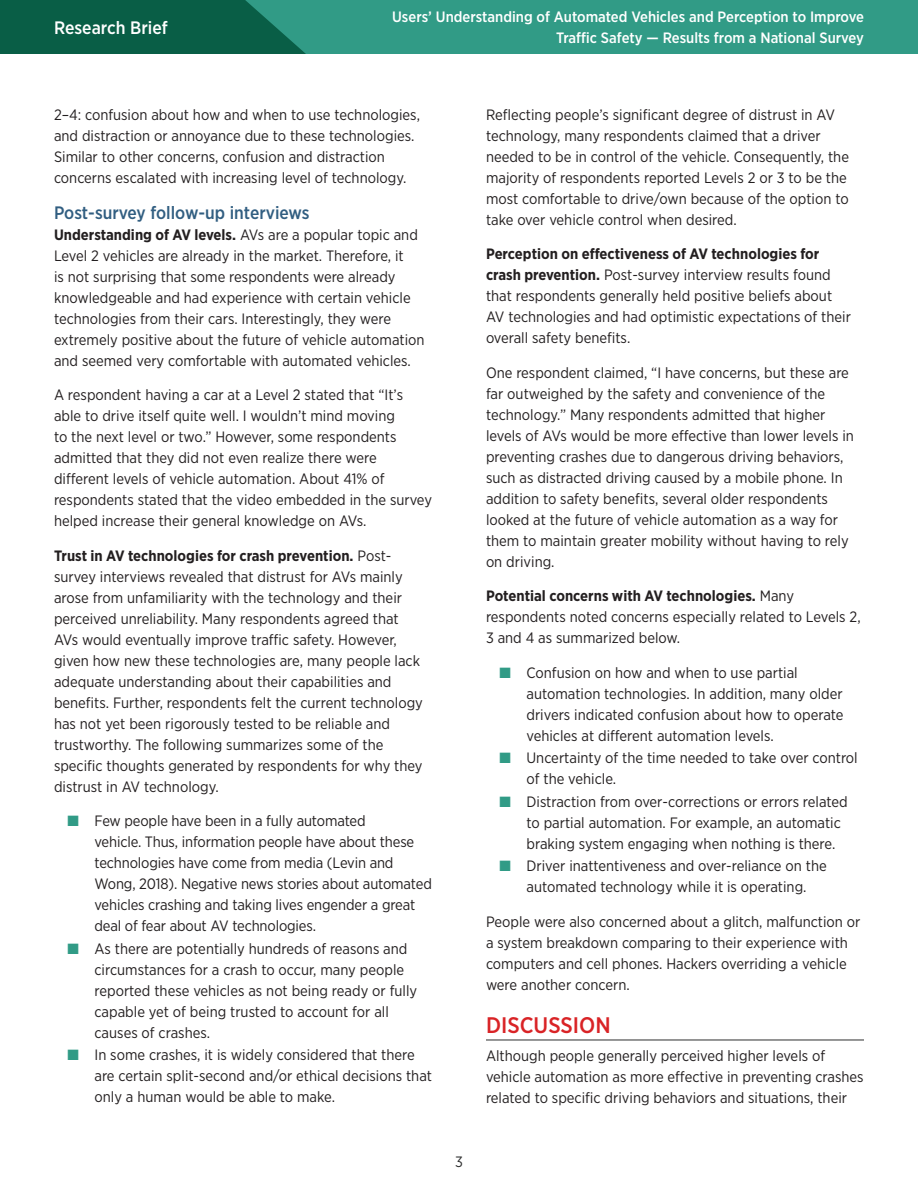
<style>
.page{position:relative;width:918px;height:1188px;background:#fff}
.page>*{position:absolute;margin:0;border:0;box-sizing:border-box;transform-origin:0 0}
.Subhead{font:500 22.5px "Gotham Narrow";color:#d92326}
.Subhead2{font:500 18px "Gotham Narrow";color:#315e81}
.t1{font:500 18px "Gotham Narrow";color:#fff}
.Body_Copy{font:15px/21px "Gotham Narrow";color:#231f20}
.t2{font:500 15px/21px "Gotham Narrow";color:#fff;text-align:right}
.t3{font:15px "Gotham Narrow";color:#2d2e2e}
.s1{font-weight:700}
.s2{color:#319b86}
</style>
<div class="page">
<div style="left:0;top:0;width:918px;height:54px;background:#319b86"></div>
<svg style="left:0;top:0;width:306px;height:54px;background:#0c634c"></svg>
<hr style="left:486px;top:1040px;width:378px;height:1px;background:#2d2e2e">
<p class="t1" style="left:54px;top:16px;width:115px">Research Brief</p>
<p class="t2" style="left:392px;top:7px;width:473px">Users’ Understanding of Automated Vehicles and Perception to Improve<br>Traffic Safety — Results from a National Survey</p>
<p class="Body_Copy" style="left:54px;top:104px;width:368px">2–4: confusion about how and when to use technologies, and distraction or annoyance due to these technologies.<br>Similar to other concerns, confusion and distraction concerns escalated with increasing level of technology.</p>
<p class="Subhead2" style="left:54px;top:201px;width:257px">Post-survey follow-up interviews</p>
<p class="Body_Copy" style="left:54px;top:224px;width:372px"><span class="s1">Understanding of AV levels.</span> AVs are a popular topic and Level 2 vehicles are already in the market. Therefore, it<br>is not surprising that some respondents were already knowledgeable and had experience with certain vehicle technologies from their cars. Interestingly, they were extremely positive about the future of vehicle automation and seemed very comfortable with automated vehicles.</p>
<p class="Body_Copy" style="left:54px;top:384px;width:380px">A respondent having a car at a Level 2 stated that “It’s able to drive itself quite well. I wouldn’t mind moving<br>to the next level or two.” However, some respondents admitted that they did not even realize there were different levels of vehicle automation. About 41% of respondents stated that the video embedded in the survey helped increase their general knowledge on AVs.</p>
<p class="Body_Copy" style="left:54px;top:545px;width:370px"><span class="s1">Trust in AV technologies for crash prevention.</span> Post&shy;survey interviews revealed that distrust for AVs mainly arose from unfamiliarity with the technology and their perceived unreliability. Many respondents agreed that AVs would eventually improve traffic safety. However, given how new these technologies are, many people lack adequate understanding about their capabilities and benefits. Further, respondents felt the current technology has not yet been rigorously tested to be reliable and trustworthy. The following summarizes some of the specific thoughts generated by respondents for why they distrust in AV technology.</p>
<p class="Body_Copy" style="left:94px;top:810px;width:339px;text-indent:-27px"><span class="s2">■</span> Few people have been in a fully automated<br>vehicle. Thus, information people have about these technologies have come from media (Levin and Wong, 2018). Negative news stories about automated vehicles crashing and taking lives engender a great deal of fear about AV technologies.</p>
<p class="Body_Copy" style="left:94px;top:938px;width:324px;text-indent:-27px"><span class="s2">■</span> As there are potentially hundreds of reasons and circumstances for a crash to occur, many people reported these vehicles as not being ready or fully capable yet of being trusted to account for all causes of crashes.</p>
<p class="Body_Copy" style="left:94px;top:1044px;width:339px;text-indent:-27px"><span class="s2">■</span> In some crashes, it is widely considered that there are certain split-second and/or ethical decisions that only a human would be able to make.</p>
<p class="t3" style="left:455px;top:1152px;width:9px">3</p>
<p class="Body_Copy" style="left:486px;top:104px;width:365px">Reflecting people’s significant degree of distrust in AV technology, many respondents claimed that a driver needed to be in control of the vehicle. Consequently, the majority of respondents reported Levels 2 or 3 to be the most comfortable to drive/own because of the option to take over vehicle control when desired.</p>
<p class="Body_Copy" style="left:486px;top:243px;width:367px"><span class="s1">Perception on effectiveness of AV technologies for crash prevention.</span> Post-survey interview results found that respondents generally held positive beliefs about AV technologies and had optimistic expectations of their overall safety benefits.</p>
<p class="Body_Copy" style="left:486px;top:362px;width:369px">One respondent claimed, “I have concerns, but these are far outweighed by the safety and convenience of the technology.” Many respondents admitted that higher levels of AVs would be more effective than lower levels in preventing crashes due to dangerous driving behaviors, such as distracted driving caused by a mobile phone. In addition to safety benefits, several older respondents looked at the future of vehicle automation as a way for them to maintain greater mobility without having to rely on driving.</p>
<p class="Body_Copy" style="left:486px;top:585px;width:376px"><span class="s1">Potential concerns with AV technologies.</span> Many respondents noted concerns especially related to Levels 2,<br>3 and 4 as summarized below.</p>
<p class="Body_Copy" style="left:526px;top:662px;width:319px;text-indent:-27px"><span class="s2">■</span> Confusion on how and when to use partial automation technologies. In addition, many older drivers indicated confusion about how to operate vehicles at different automation levels.</p>
<p class="Body_Copy" style="left:526px;top:747px;width:333px;text-indent:-27px"><span class="s2">■</span> Uncertainty of the time needed to take over control of the vehicle.</p>
<p class="Body_Copy" style="left:526px;top:791px;width:323px;text-indent:-27px"><span class="s2">■</span> Distraction from over-corrections or errors related to partial automation. For example, an automatic braking system engaging when nothing is there.</p>
<p class="Body_Copy" style="left:500px;top:855px;width:329px;text-align:center"><span class="s2">■</span> Driver inattentiveness and over-reliance on the automated technology while it is operating.</p>
<p class="Body_Copy" style="left:486px;top:910px;width:376px">People were also concerned about a glitch, malfunction or a system breakdown comparing to their experience with computers and cell phones. Hackers overriding a vehicle were another concern.</p>
<p class="Subhead" style="left:486px;top:1011px;width:126px">DISCUSSION</p>
<p class="Body_Copy" style="left:486px;top:1045px;width:379px">Although people generally perceived higher levels of vehicle automation as more effective in preventing crashes related to specific driving behaviors and situations, their</p>
</div>
